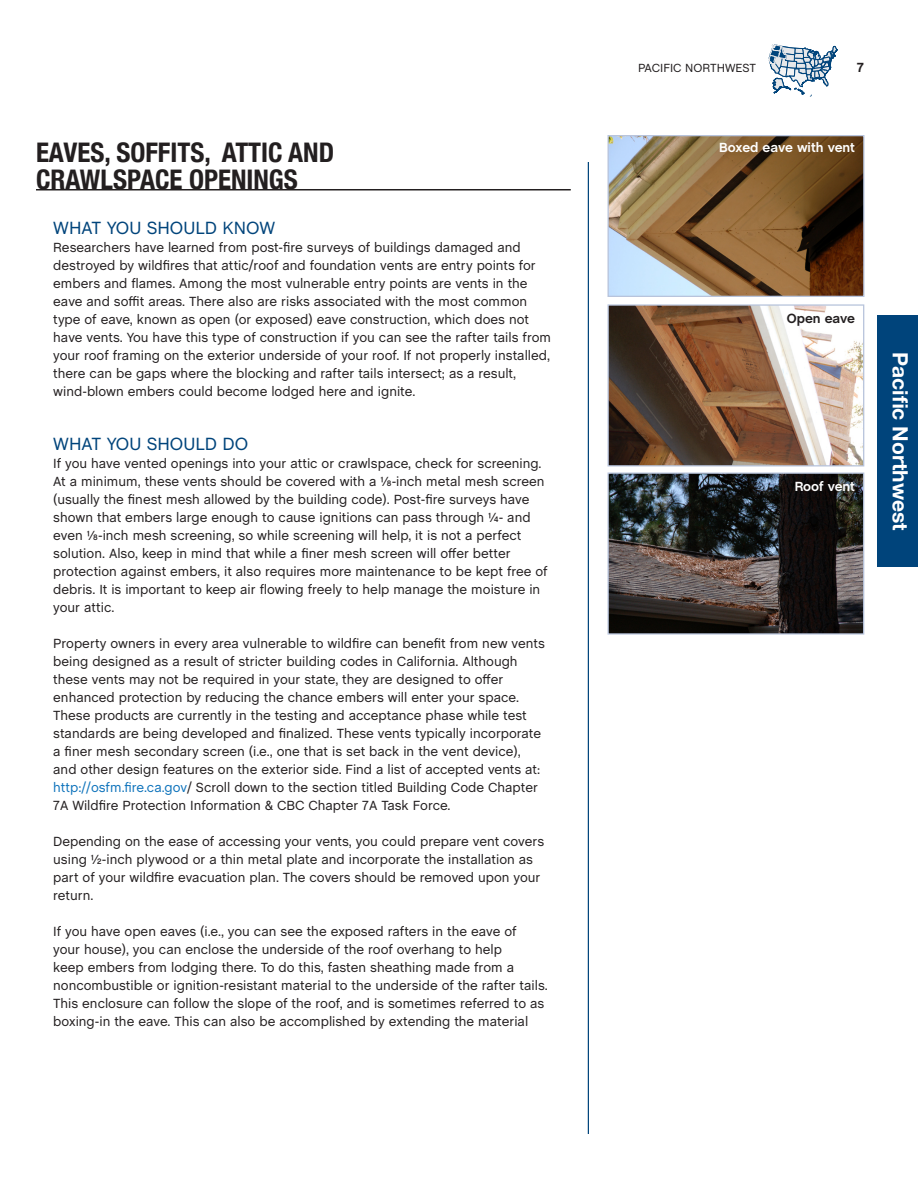
<style>
.page{position:relative;width:918px;height:1188px;background:#fff}
.page>*{position:absolute;margin:0;border:0;box-sizing:border-box;transform-origin:0 0}
.Heading_1{font:700 condensed 27px/27px "Helvetica Neue";color:#231f20}
.t1{font:700 21px "Helvetica Neue";color:#fff}
.Body{font:18px "Chalet";color:#00447b}
.Body-2{font:13.5px/18px "Chalet";color:#231f20}
.Figure_titles{font:700 13.5px "Chalet";letter-spacing:-.005em;color:#fff}
.Figure_titles-2{font:700 13.5px "Chalet";color:#231f20}
.t2{font:12px "Chalet";color:#231f20}
.s1{color:#1074bc}
</style>
<div class="page">
<div style="left:878px;top:316px;width:40px;height:251px;background:#00447b"></div>
<svg style="left:769px;top:44px;width:69px;height:53px"></svg>
<hr style="left:36px;top:189px;width:535px;height:1px;background:#231f20">
<hr style="left:588px;top:162px;width:1px;height:972px;background:#00447b">
<img style="left:609px;top:137px;width:253px;height:158px">
<div style="left:607px;top:135px;width:257px;height:162px;border:1px solid #b8c4dc"></div>
<img style="left:609px;top:306px;width:253px;height:159px">
<div style="left:607px;top:304px;width:257px;height:163px;border:1px solid #b8c4dc"></div>
<img style="left:609px;top:474px;width:253px;height:159px">
<div style="left:607px;top:472px;width:257px;height:163px;border:1px solid #b8c4dc"></div>
<p class="Heading_1" style="left:36px;top:139px;width:300px">EAVES, SOFFITS, ATTIC AND<br>CRAWLSPACE OPENINGS</p>
<p class="Body" style="left:53px;top:217px;width:66px">WHATYOU</p>
<p class="Body" style="left:147px;top:217px;width:24px">SHOULD</p>
<p class="Body" style="left:223px;top:217px;width:39px">KNOW</p>
<p class="Body-2" style="left:53px;top:239px;width:499px">Researchers have learned from post-fire surveys of buildings damaged and destroyed by wildfires that attic/roof and foundation vents are entry points for embers and flames. Among the most vulnerable entry points are vents in the eave and soffit areas. There also are risks associated with the most common type of eave, known as open (or exposed) eave construction, which does not have vents. You have this type of construction if you can see the rafter tails from your roof framing on the exterior underside of your roof. If not properly installed, there can be gaps where the blocking and rafter tails intersect; as a result, wind-blown embers could become lodged here and ignite.</p>
<p class="Body" style="left:53px;top:433px;width:66px">WHATYOU</p>
<p class="Body" style="left:147px;top:433px;width:24px">SHOULD</p>
<p class="Body" style="left:223px;top:433px;width:13px">DO</p>
<p class="Body-2" style="left:53px;top:455px;width:496px">If you have vented openings into your attic or crawlspace, check for screening.<br>At a minimum, these vents should be covered with a ⅛-inch metal mesh screen (usually the finest mesh allowed by the building code). Post-fire surveys have shown that embers large enough to cause ignitions can pass through ¼- and even ⅛-inch mesh screening, so while screening will help, it is not a perfect solution. Also, keep in mind that while a finer mesh screen will offer better protection against embers, it also requires more maintenance to be kept free of debris. It is important to keep air flowing freely to help manage the moisture in your attic.</p>
<p class="Body-2" style="left:53px;top:635px;width:493px">Property owners in every area vulnerable to wildfire can benefit from new vents being designed as a result of stricter building codes in California. Although these vents may not be required in your state, they are designed to offer enhanced protection by reducing the chance embers will enter your space.<br>These products are currently in the testing and acceptance phase while test standards are being developed and finalized. These vents typically incorporate a finer mesh secondary screen (i.e., one that is set back in the vent device), and other design features on the exterior side. Find a list of accepted vents at: <span class="s1">http://osfm.fire.ca.gov</span>/ Scroll down to the section titled Building Code Chapter 7A Wildfire Protection Information &amp; CBC Chapter 7A Task Force.</p>
<p class="Body-2" style="left:53px;top:833px;width:492px">Depending on the ease of accessing your vents, you could prepare vent covers using ½-inch plywood or a thin metal plate and incorporate the installation as part of your wildfire evacuation plan. The covers should be removed upon your return.</p>
<p class="Body-2" style="left:53px;top:923px;width:496px">If you have open eaves (i.e., you can see the exposed rafters in the eave of<br>your house), you can enclose the underside of the roof overhang to help<br>keep embers from lodging there. To do this, fasten sheathing made from a noncombustible or ignition-resistant material to the underside of the rafter tails.<br>This enclosure can follow the slope of the roof, and is sometimes referred to as boxing-in the eave. This can also be accomplished by extending the material</p>
<p class="t2" style="left:638px;top:61px;width:119px">Paci fic Northwest</p>
<p class="Figure_titles-2" style="left:857px;top:59px;width:9px">7</p>
<p class="Figure_titles" style="left:719px;top:139px;width:137px">Boxed eave with vent</p>
<p class="Figure_titles-2" style="left:787px;top:310px;width:70px">Open eave</p>
<p class="Figure_titles" style="left:795px;top:478px;width:62px">Roof vent</p>
<h2 class="t1" style="left:913px;top:352px;width:180px;rotate:90deg">Pacific Northwest</h2>
</div>
